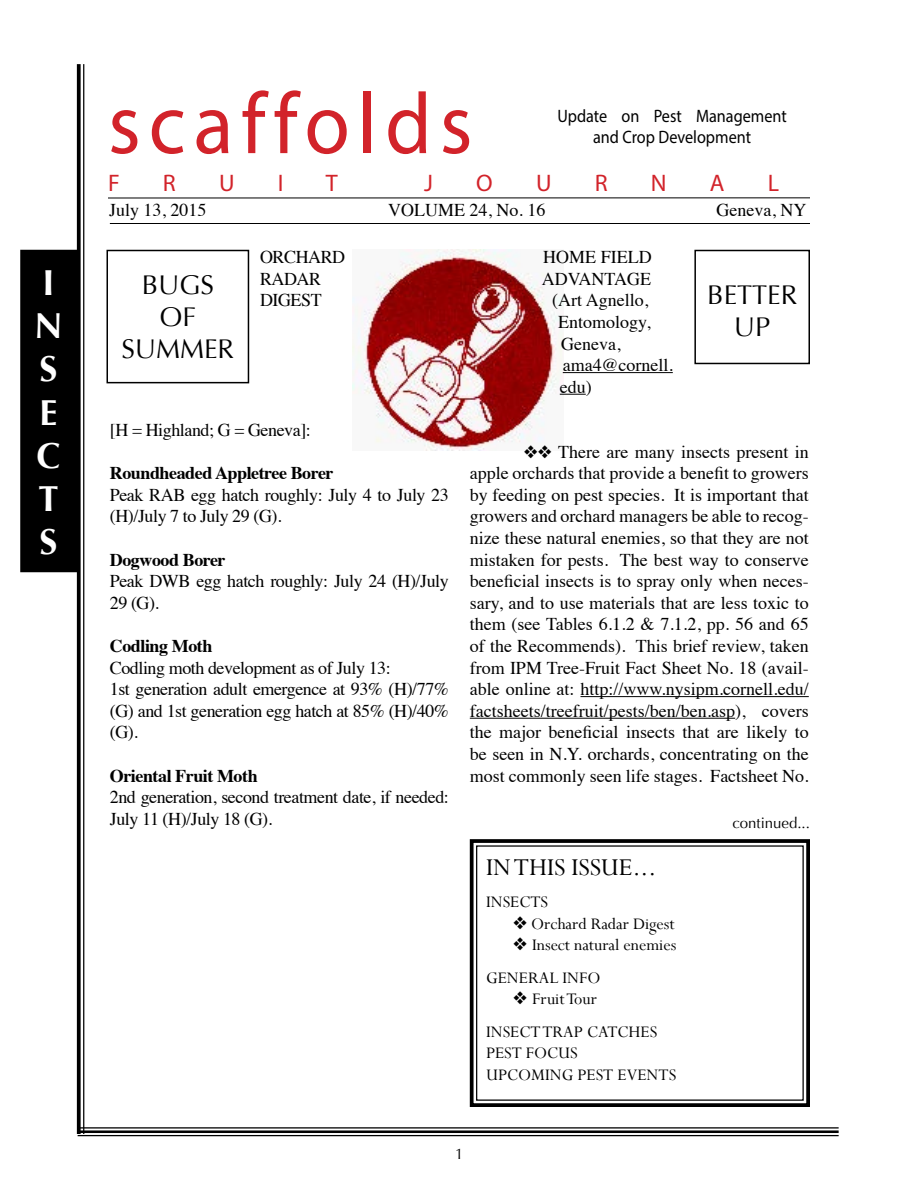
<style>
.page{position:relative;width:918px;height:1188px;background:#fff}
.page>*{position:absolute;margin:0;border:0;box-sizing:border-box;transform-origin:0 0}
.t1{font:87px "Myriad Pro";letter-spacing:.095em;color:#d2232a;scale:.95 1}
.t2{font:700 36px/43.2px "Optima";color:#fff}
.t3{font:27px/32.4px "Optima";color:#000;text-align:center}
.t4{font:27px "Perpetua";color:#000}
.t5{font:24px "Myriad Pro";color:#d2232a}
.t6{font:18px/21.6px "Times";letter-spacing:-.025em;color:#000}
.t7{font:18px/32.4px "Perpetua";color:#000}
.t8{font:18px "Times";color:#000}
.t9{font:700 18px "Times";letter-spacing:-.025em;color:#000}
.t10{font:18px/21.6px "Myriad Pro";color:#000;text-align:center;scale:.9 1}
.t11{font:15px "Optima";color:#000}
</style>
<div class="page">
<svg style="left:77px;top:64px;width:4px;height:1070px;background:#191919"></svg>
<hr style="left:83px;top:64px;width:1px;height:1070px;background:#000">
<hr style="left:110px;top:223px;width:700px;height:1px;background:#000">
<hr style="left:78px;top:1127px;width:761px;height:2px;background:#000">
<hr style="left:78px;top:1130px;width:761px;height:3px;background:#000">
<hr style="left:78px;top:1135px;width:761px;height:1px;background:#000">
<hr style="left:108px;top:197px;width:702px;height:1px;background:#000">
<img style="left:352px;top:250px;width:212px;height:201px">
<svg style="left:469px;top:839px;width:341px;height:268px"></svg>
<div style="left:694px;top:250px;width:116px;height:114px;border:2px solid #000"></div>
<div style="left:22px;top:251px;width:54px;height:320px;background:#000"></div>
<div style="left:20px;top:250px;width:58px;height:322px;border:3px solid #000"></div>
<div style="left:106px;top:250px;width:143px;height:133px;border:2px solid #000"></div>
<hr style="left:563px;top:372px;width:110px;height:1px;background:#000">
<svg style="left:560px;top:394px;width:26px;height:1px"></svg>
<hr style="left:580px;top:696px;width:229px;height:1px;background:#000">
<hr style="left:470px;top:718px;width:265px;height:1px;background:#000">
<h2 class="t2" style="left:34px;top:262px;width:30px">I<br>N<br>S<br>E<br>C<br>T<br>S</h2>
<h1 class="t1" style="left:108px;top:70px;width:385px">scaffolds</h1>
<h3 class="t5" style="left:108px;top:168px;width:13px">F</h3>
<h3 class="t5" style="left:163px;top:168px;width:14px">R</h3>
<h3 class="t5" style="left:219px;top:168px;width:17px">U</h3>
<h3 class="t5" style="left:278px;top:168px;width:7px">I</h3>
<h3 class="t5" style="left:326px;top:168px;width:13px">T</h3>
<h3 class="t5" style="left:424px;top:168px;width:10px">J</h3>
<h3 class="t5" style="left:476px;top:168px;width:18px">O</h3>
<h3 class="t5" style="left:536px;top:168px;width:17px">U</h3>
<h3 class="t5" style="left:595px;top:168px;width:14px">R</h3>
<h3 class="t5" style="left:651px;top:168px;width:17px">N</h3>
<h3 class="t5" style="left:710px;top:168px;width:16px">A</h3>
<h3 class="t5" style="left:768px;top:168px;width:13px">L</h3>
<p class="t10" style="left:557px;top:104px;width:256px">Update on Pest Management and Crop Development</p>
<p class="t8" style="left:109px;top:193px;width:99px">July 13, 2015</p>
<p class="t8" style="left:388px;top:193px;width:159px">VOLUME 24, No. 16</p>
<p class="t8" style="left:717px;top:193px;width:91px">Geneva, NY</p>
<h3 class="t3" style="left:122px;top:269px;width:114px">BUGS<br>OF<br>SUMMER</h3>
<p class="t6" style="left:260px;top:245px;width:87px">ORCHARD<br>RADAR<br>DIGEST</p>
<p class="t6" style="left:110px;top:418px;width:203px">[H = Highland; G = Geneva]:</p>
<p class="t9" style="left:110px;top:456px;width:225px">Roundheaded Appletree Borer</p>
<p class="t6" style="left:110px;top:482px;width:340px">Peak RAB egg hatch roughly: July 4 to July 23 (H)/July 7 to July 29 (G).</p>
<p class="t9" style="left:110px;top:542px;width:117px">Dogwood Borer</p>
<p class="t6" style="left:110px;top:569px;width:340px">Peak DWB egg hatch roughly: July 24 (H)/July<br>29 (G).</p>
<p class="t9" style="left:110px;top:629px;width:104px">Codling Moth</p>
<p class="t6" style="left:110px;top:655px;width:341px">Codling moth development as of July 13:<br>1st generation adult emergence at 93% (H)/77% (G) and 1st generation egg hatch at 85% (H)/40% (G).</p>
<p class="t9" style="left:110px;top:758px;width:149px">Oriental Fruit Moth</p>
<p class="t6" style="left:110px;top:785px;width:341px">2nd generation, second treatment date, if needed:<br>July 11 (H)/July 18 (G).</p>
<p class="t8" style="left:543px;top:240px;width:110px">HOME FIELD</p>
<p class="t8" style="left:542px;top:262px;width:111px">ADVANTAGE</p>
<p class="t8" style="left:552px;top:284px;width:97px">(Art Agnello,</p>
<p class="t8" style="left:558px;top:305px;width:94px">Entomology,</p>
<p class="t6" style="left:561px;top:331px;width:61px">Geneva,</p>
<p class="t8" style="left:563px;top:348px;width:112px">ama4@cornell.</p>
<p class="t6" style="left:560px;top:374px;width:33px">edu)</p>
<h3 class="t3" style="left:707px;top:279px;width:92px">BETTER<br>UP</h3>
<p class="t6" style="left:470px;top:439px;width:341px;text-align:justify;text-indent:54px">❖❖ There are many insects present in apple orchards that provide a benefit to growers by feeding on pest species. It is important that growers and orchard managers be able to recog&shy;nize these natural enemies, so that they are not mistaken for pests. The best way to conserve beneficial insects is to spray only when neces&shy;sary, and to use materials that are less toxic to them (see Tables 6.1.2 &amp; 7.1.2, pp. 56 and 65 of the Recommends). This brief review, taken from IPM Tree-Fruit Fact Sheet No. 18 (avail&shy;able online at: http://www.nysipm.cornell.edu/ factsheets/treefruit/pests/ben/ben.asp), covers the major beneficial insects that are likely to be seen in N.Y. orchards, concentrating on the most commonly seen life stages. Factsheet No.</p>
<h3 class="t4" style="left:486px;top:850px;width:172px">IN THIS ISSUE...</h3>
<p class="t7" style="left:486px;top:885px;width:64px">INSECTS</p>
<p class="t7" style="left:513px;top:907px;width:163px">❖ Orchard Radar Digest</p>
<p class="t7" style="left:486px;top:929px;width:192px;text-indent:27px">❖ Insect natural enemies<br>GENERAL INFO</p>
<p class="t7" style="left:486px;top:983px;width:173px;text-indent:27px">❖ Fruit Tour<br>INSECT TRAP CATCHES</p>
<p class="t7" style="left:486px;top:1042px;width:192px;line-height:21.6px">PEST FOCUS<br>UPCOMING PEST EVENTS</p>
<p class="t11" style="left:732px;top:814px;width:79px">continued...</p>
<p class="t11" style="left:455px;top:1145px;width:10px">1</p>
</div>
